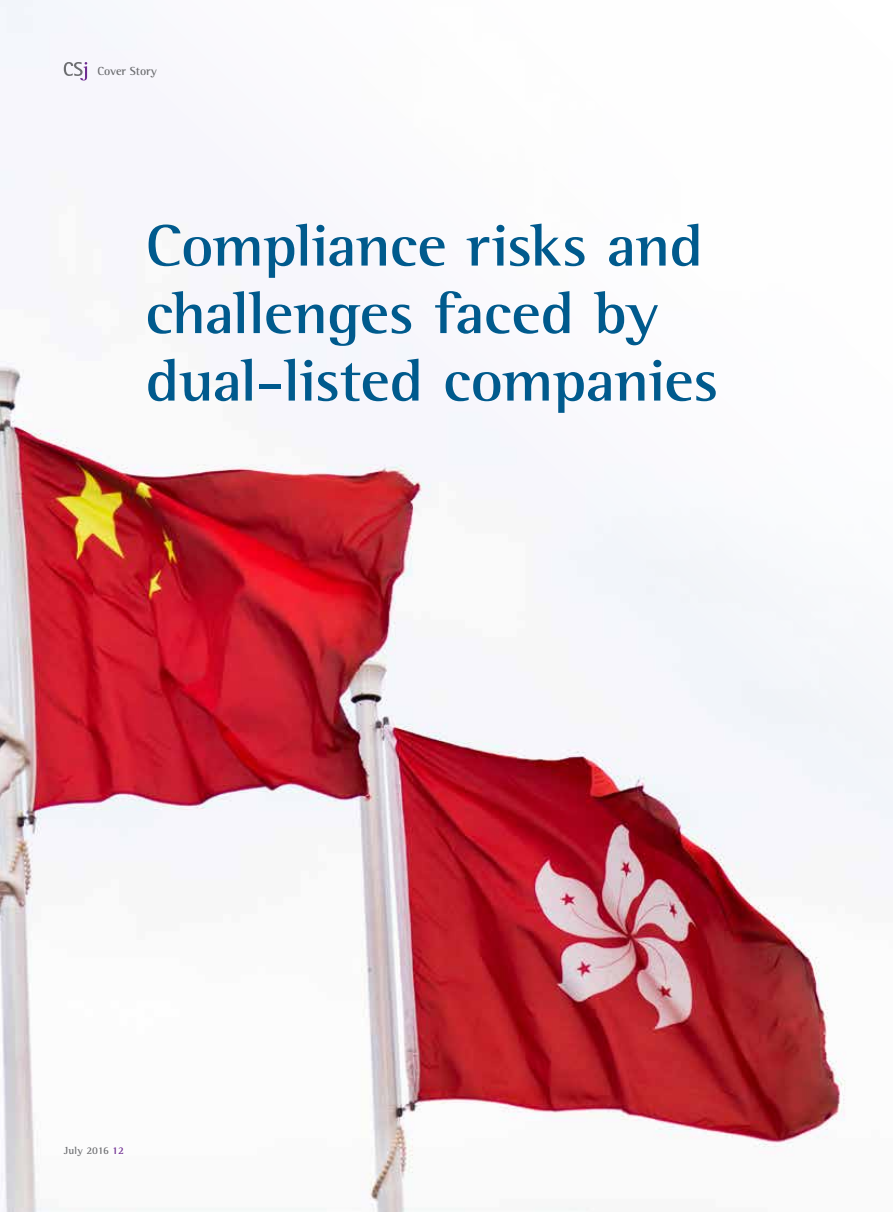
<style>
.page{position:relative;width:893px;height:1212px;background:#fff}
.page>*{position:absolute;margin:0;border:0;box-sizing:border-box;transform-origin:0 0}
.t1{font:700 60px/67.5px "Rotis Semi Serif";letter-spacing:-.015em;color:#005a8d;scale:1.05 1}
.t2{font:700 12px "Rotis Semi Serif";color:#6d6e71}
.t3{font:700 10.5px "Rotis Semi Serif";color:#6d6e71}
.s1{color:#6f2c91}
</style>
<div class="page">
<img style="left:0;top:0;width:893px;height:1212px">
<svg style="left:64px;top:62px;width:23px;height:18px"></svg>
<p class="t2" style="left:97px;top:64px;width:61px">Cover Story</p>
<p class="t1" style="left:146px;top:211px;width:547px">Compliance risks and challenges faced by dual-listed companies</p>
<p class="t3" style="left:64px;top:1144px;width:62px">July 2016 <span class="s1">12</span></p>
</div>
